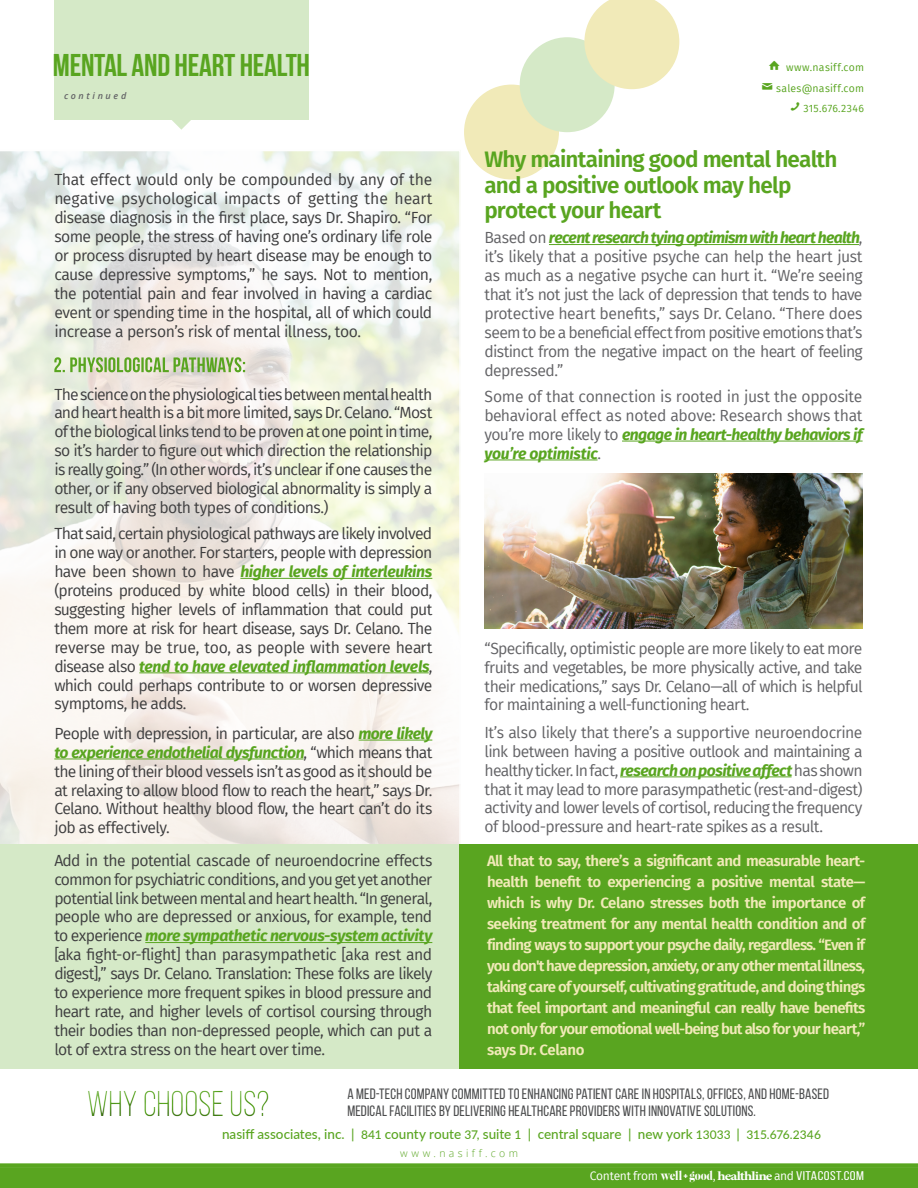
<style>
.page{position:relative;width:918px;height:1188px;background:#fff}
.page>*{position:absolute;margin:0;border:0;box-sizing:border-box;transform-origin:0 0}
.t1{font:36px "Bebas Neue";color:#59a520}
.t2{font:700 31.5px "Bebas Neue";letter-spacing:-.01em;color:#59a520}
.Box3_Text{font:600 22.5px/25.5px "Fira Sans";letter-spacing:-.035em;color:#59a520}
.Slogan-BT{font:15.75px/18.9px "Fira Sans";letter-spacing:-.04em;color:#3e3e3f;text-align:justify}
.Slogan-BT-2{font:15.75px/18.9px "Fira Sans";letter-spacing:-.025em;color:#636366;text-align:justify}
.Box2_List{font:15.75px/18.9px "Fira Sans";letter-spacing:-.04em;color:#636366;text-align:justify}
.Box2_Title{font:15.75px/18.9px "Fira Sans";letter-spacing:-.03em;color:#3e3e3f;text-align:justify}
.t3{font:600 15px/21px "Fira Sans";letter-spacing:-.06em;color:#f1eab8;text-align:justify}
.F1-BT{font:15px/16.5px "Bebas Neue";letter-spacing:.01em;color:#4b4c4d}
.t4{font:500 13.5px "Lato";color:#59a520}
.F1-BT-2{font:12px "Fira Sans";letter-spacing:-.025em;color:#fff}
.Header_INFO{font:10.5px "Fira Sans";letter-spacing:.025em;color:#59a520}
.F1-Website-C1{font:300 10.5px "Open Sans";letter-spacing:.32em;color:#59a520}
.LOGO-SubTitle{font:italic 600 9px "Open Sans";letter-spacing:.295em;color:#636366}
.s1{font-family:"Entypo";font-size:22.5px}
.s2{font-weight:700;font-style:italic;color:#59a520}
.s3{font-size:12px}
.s4{font-family:"Lust Slim"}
.s5{font-weight:700;font-size:9px}
.s6{font-family:"Chaparral Pro";font-size:13.2px}
.s7{font-family:"Minion Pro";font-weight:700;font-size:12.6px}
.s8{font-family:"Bebas Neue";font-size:12.6px}
</style>
<div class="page">
<svg style="left:172px;top:120px;width:19px;height:10px"></svg>
<svg style="left:0;top:151px;width:460px;height:693px"></svg>
<div style="left:0;top:844px;width:459px;height:225px;background:#d5e9c7"></div>
<hr style="left:240px;top:578px;width:192px;height:1px;background:#59a520">
<hr style="left:139px;top:672px;width:290px;height:1px;background:#59a520">
<hr style="left:359px;top:740px;width:73px;height:1px;background:#59a520">
<hr style="left:54px;top:759px;width:250px;height:1px;background:#59a520">
<hr style="left:145px;top:942px;width:287px;height:1px;background:#59a520">
<svg style="left:54px;top:357px;width:191px;height:15px;background:#a6c684"></svg>
<div style="left:459px;top:844px;width:459px;height:225px;background:#59a520"></div>
<div style="left:464px;top:85px;width:95px;height:95px;background:#f1eab8;border-radius:50%"></div>
<div style="left:520px;top:37px;width:95px;height:95px;background:#d5e9c7;border-radius:50%"></div>
<svg style="left:584px;top:0;width:95px;height:89px"></svg>
<hr style="left:549px;top:244px;width:310px;height:1px;background:#59a520">
<hr style="left:622px;top:441px;width:241px;height:1px;background:#59a520">
<hr style="left:485px;top:460px;width:113px;height:1px;background:#59a520">
<hr style="left:620px;top:776px;width:172px;height:1px;background:#59a520">
<div style="left:0;top:1168px;width:918px;height:20px;background:#59a520"></div>
<div style="left:0;top:1163px;width:918px;height:5px;background:#59a520"></div>
<div style="left:54px;top:0;width:255px;height:120px;background:#d5e9c7"></div>
<div style="left:196px;top:1101px;width:651px;height:69px;background:#fff"></div>
<img style="left:484px;top:473px;width:378px;height:155px">
<div style="left:84px;top:1086px;width:195px;height:38px;background:#231f20;opacity:.75"></div>
<p class="t2" style="left:53px;top:48px;width:259px">MENTAL AND HEART HEALTH</p>
<p class="LOGO-SubTitle" style="left:64px;top:89px;width:64px">continued</p>
<p class="Header_INFO" style="left:768px;top:59px;width:97px"><span class="s1">ï</span> www.nasiff.com</p>
<p class="Header_INFO" style="left:761px;top:80px;width:104px"><span class="s1">%</span> sales@nasiff.com</p>
<p class="Header_INFO" style="left:790px;top:101px;width:76px"><span class="s1">!</span> 315.676.2346</p>
<p class="Box3_Text" style="left:484px;top:145px;width:355px">Why maintaining good mental health and a positive outlook may help</p>
<p class="Box3_Text" style="left:484px;top:196px;width:179px">protect your heart</p>
<p class="Box2_Title" style="left:54px;top:170px;width:380px">That effect would only be compounded by any of the negative psychological impacts of getting the heart disease diagnosis in the first place, says Dr. Shapiro. “For some people, the stress of having one’s ordinary life role or process disrupted by heart disease may be enough to cause depressive symptoms,” he says. Not to mention, the potential pain and fear involved in having a cardiac event or spending time in the hospital, all of which could increase a person’s risk of mental illness, too.</p>
<p class="Slogan-BT-2" style="left:485px;top:228px;width:380px">Based on <span class="s2">recent research tying optimism with heart health</span>, it’s likely that a positive psyche can help the heart just as much as a negative psyche can hurt it. “We’re seeing that it’s not just the lack of depression that tends to have protective heart benefits,” says Dr. Celano. “There does seem to be a beneficial effect from positive emotions that’s distinct from the negative impact on the heart of feeling depressed.”</p>
<p class="Slogan-BT-2" style="left:485px;top:387px;width:380px">Some of that connection is rooted in just the opposite behavioral effect as noted above: Research shows that you’re more likely to <span class="s2">engage in heart-healthy behaviors if you’re optimistic</span>.</p>
<p class="Slogan-BT" style="left:54px;top:384px;width:380px">The science on the physiological ties between mental health and heart health is a bit more limited, says Dr. Celano. “Most of the biological links tend to be proven at one point in time, so it’s harder to figure out which direction the relationship is really going.” (In other words, it’s unclear if one causes the other, or if any observed biological abnormality is simply a result of having both types of conditions.)</p>
<p class="Slogan-BT" style="left:54px;top:524px;width:380px">That said, certain physiological pathways are likely involved in one way or another. For starters, people with depression have been shown to have <span class="s2">higher levels of interleukins </span>(proteins produced by white blood cells) in their blood, suggesting higher levels of inflammation that could put them more at risk for heart disease, says Dr. Celano. The reverse may be true, too, as people with severe heart disease also <span class="s2">tend to have elevated inflammation levels</span>, which could perhaps contribute to or worsen depressive symptoms, he adds.</p>
<p class="Slogan-BT" style="left:54px;top:724px;width:380px">People with depression, in particular, are also <span class="s2">more likely to experience endothelial dysfunction</span>, “which means that the lining of their blood vessels isn’t as good as it should be at relaxing to allow blood flow to reach the heart,” says Dr.<br>Celano. Without healthy blood flow, the heart can’t do its job as effectively.</p>
<p class="Slogan-BT" style="left:54px;top:850px;width:380px">Add in the potential cascade of neuroendocrine effects common for psychiatric conditions, and you get yet another potential link between mental and heart health. “In general, people who are depressed or anxious, for example, tend to experience <span class="s2">more sympathetic nervous-system activity </span>[aka fight-or-flight] than parasympathetic [aka rest and digest],” says Dr. Celano. Translation: These folks are likely to experience more frequent spikes in blood pressure and heart rate, and higher levels of cortisol coursing through their bodies than non-depressed people, which can put a lot of extra stress on the heart over time.</p>
<p class="t3" style="left:487px;top:850px;width:380px">All that to say, there’s a significant and measurable heart&shy;health benefit to experiencing a positive mental state— which is why Dr. Celano stresses both the importance of seeking treatment for any mental health condition and of finding ways to support your psyche daily, regardless. “Even if you don't have depression, anxiety, or any other mental illness, taking care of yourself, cultivating gratitude, and doing things that feel important and meaningful can really have benefits not only for your emotional well-being but also for your heart,” says Dr. Celano</p>
<p class="Box2_List" style="left:485px;top:638px;width:380px">“Specifically, optimistic people are more likely to eat more fruits and vegetables, be more physically active, and take their medications,” says Dr. Celano—all of which is helpful for maintaining a well-functioning heart.</p>
<p class="Box2_List" style="left:485px;top:723px;width:380px">It’s also likely that there’s a supportive neuroendocrine link between having a positive outlook and maintaining a healthy ticker. In fact, <span class="s2">research on positive affect</span> has shown that it may lead to more parasympathetic (rest-and-digest) activity and lower levels of cortisol, reducing the frequency of blood-pressure and heart-rate spikes as a result.</p>
<h1 class="t1" style="left:87px;top:1084px;width:184px">WHY CHOOSE US?</h1>
<p class="F1-BT" style="left:347px;top:1086px;width:483px">A MED-TECH COMPANY COMMITTED TO ENHANCING PATIENT CARE IN HOSPITALS, OFFICES, AND HOME-BASED<br>MEDICAL FACILITIES BY DELIVERING HEALTHCARE PROVIDERS WITH INNOVATIVE SOLUTIONS.</p>
<p class="t4" style="left:222px;top:1125px;width:600px">nasiff associates, inc. | <span class="s3">841</span> county route <span class="s3">37,</span> suite <span class="s3">1</span> | central square | new york <span class="s3">13033</span> | <span class="s3">315.676.2346</span></p>
<p class="F1-Website-C1" style="left:400px;top:1146px;width:119px">www.nasiff.com</p>
<p class="F1-BT-2" style="left:590px;top:1167px;width:276px">Content from <span class="s4">well</span> <span class="s5">+</span> <span class="s4">good</span><span class="s6">,</span> <span class="s7">healthline</span>and <span class="s8">VITACOST.COM</span></p>
</div>
